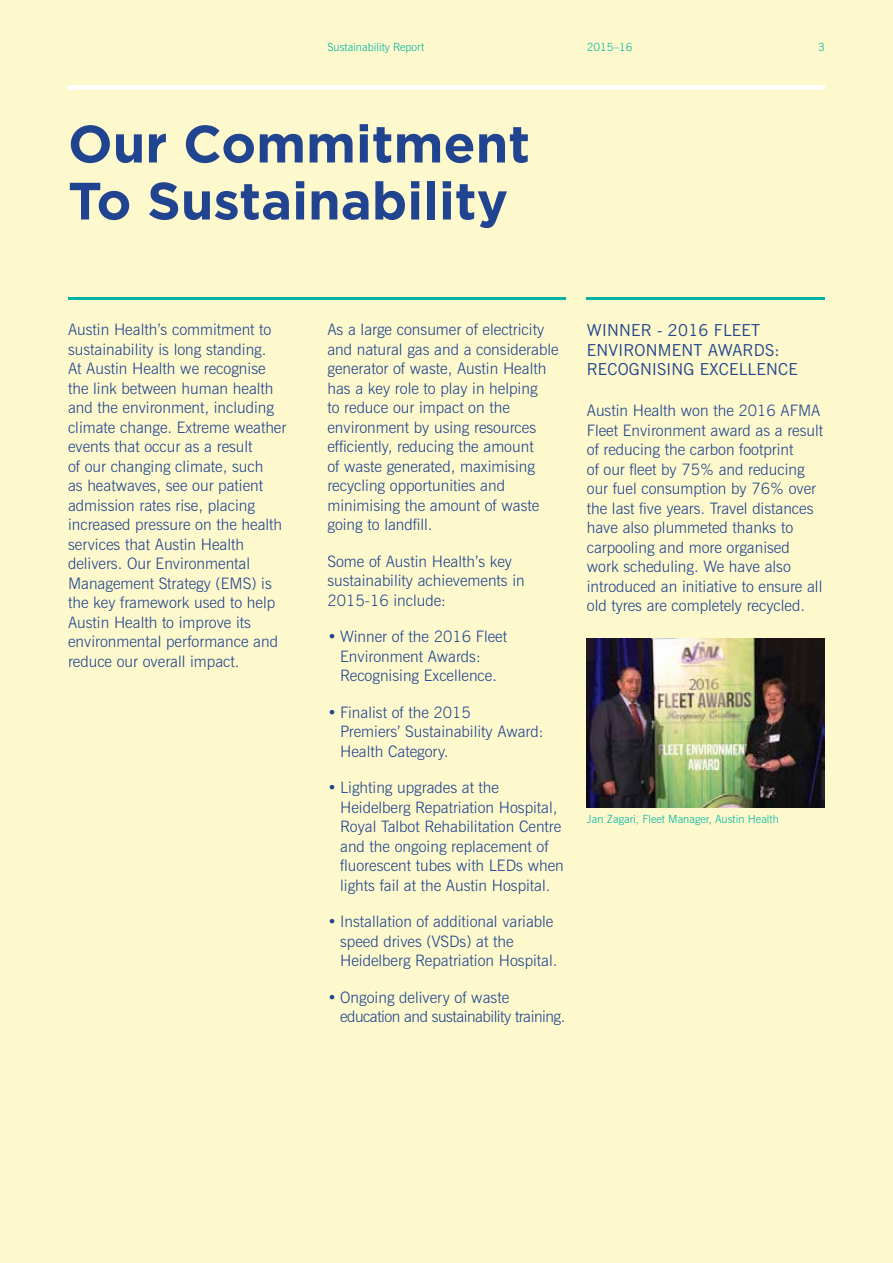
<style>
.page{position:relative;width:893px;height:1263px;background:#fef9cd}
.page>*{position:absolute;margin:0;border:0;box-sizing:border-box;transform-origin:0 0}
.t1{font:700 52.5px/57px "Gotham";color:#20448f}
.t2{font:16.5px/19.8px "News Gothic BT";letter-spacing:.015em;color:#20448f}
.t3{font:300 15.75px/19.5px "News Gothic BT";color:#20448f}
.t4{font:300 15.75px/19.5px "News Gothic BT";letter-spacing:-.03em;color:#20448f}
.t5{font:300 11.25px "News Gothic BT";color:#00b4a5}
</style>
<div class="page">
<hr style="left:68px;top:85px;width:757px;height:4px;background:#fff">
<img style="left:587px;top:638px;width:238px;height:169px">
<hr style="left:68px;top:298px;width:498px;height:2px;background:#00b4a5">
<hr style="left:587px;top:298px;width:238px;height:2px;background:#00b4a5">
<p class="t5" style="left:327px;top:40px;width:98px">Sustainability Report</p>
<p class="t5" style="left:587px;top:40px;width:47px">2015–16</p>
<p class="t5" style="left:818px;top:40px;width:8px">3</p>
<h1 class="t1" style="left:68px;top:114px;width:464px">Our Commitment<br>To Sustainability</h1>
<p class="t3" style="left:68px;top:320px;width:220px">Austin Health’s commitment to sustainability is long standing.<br>At Austin Health we recognise the link between human health and the environment, including climate change. Extreme weather events that occur as a result<br>of our changing climate, such<br>as heatwaves, see our patient admission rates rise, placing increased pressure on the health services that Austin Health delivers. Our Environmental<br>Management Strategy (EMS) is the key framework used to help<br>Austin Health to improve its environmental performance and reduce our overall impact.</p>
<p class="t3" style="left:327px;top:320px;width:233px">As a large consumer of electricity and natural gas and a considerable generator of waste, Austin Health has a key role to play in helping<br>to reduce our impact on the environment by using resources efficiently, reducing the amount<br>of waste generated, maximising recycling opportunities and minimising the amount of waste going to landfill.</p>
<p class="t3" style="left:327px;top:551px;width:199px">Some of Austin Health’s key sustainability achievements in<br>2015-16 include:</p>
<p class="t3" style="left:340px;top:627px;width:168px;text-indent:-13px">• Winner of the 2016 Fleet<br>Environment Awards:<br>Recognising Excellence.</p>
<p class="t3" style="left:340px;top:702px;width:205px;text-indent:-13px">• Finalist of the 2015<br>Premiers’ Sustainability Award:<br>Health Category.</p>
<p class="t3" style="left:340px;top:778px;width:225px;text-indent:-13px">• Lighting upgrades at the Heidelberg Repatriation Hospital, Royal Talbot Rehabilitation Centre and the ongoing replacement of fluorescent tubes with LEDs when lights fail at the Austin Hospital.</p>
<p class="t3" style="left:340px;top:912px;width:219px;text-indent:-13px">• Installation of additional variable speed drives (VSDs) at the<br>Heidelberg Repatriation Hospital.</p>
<p class="t4" style="left:340px;top:987px;width:227px;text-indent:-13px">• Ongoing delivery of waste education and sustainability training.</p>
<p class="t2" style="left:587px;top:320px;width:212px">WINNER - 2016 FLEET<br>ENVIRONMENT AWARDS:<br>RECOGNISING EXCELLENCE</p>
<p class="t3" style="left:587px;top:401px;width:238px">Austin Health won the 2016 AFMA Fleet Environment award as a result of reducing the carbon footprint<br>of our fleet by 75% and reducing our fuel consumption by 76% over the last five years. Travel distances have also plummeted thanks to carpooling and more organised work scheduling. We have also introduced an initiative to ensure all old tyres are completely recycled.</p>
<p class="t5" style="left:587px;top:812px;width:193px">Jan Zagari, Fleet Manager, Austin Health</p>
</div>
